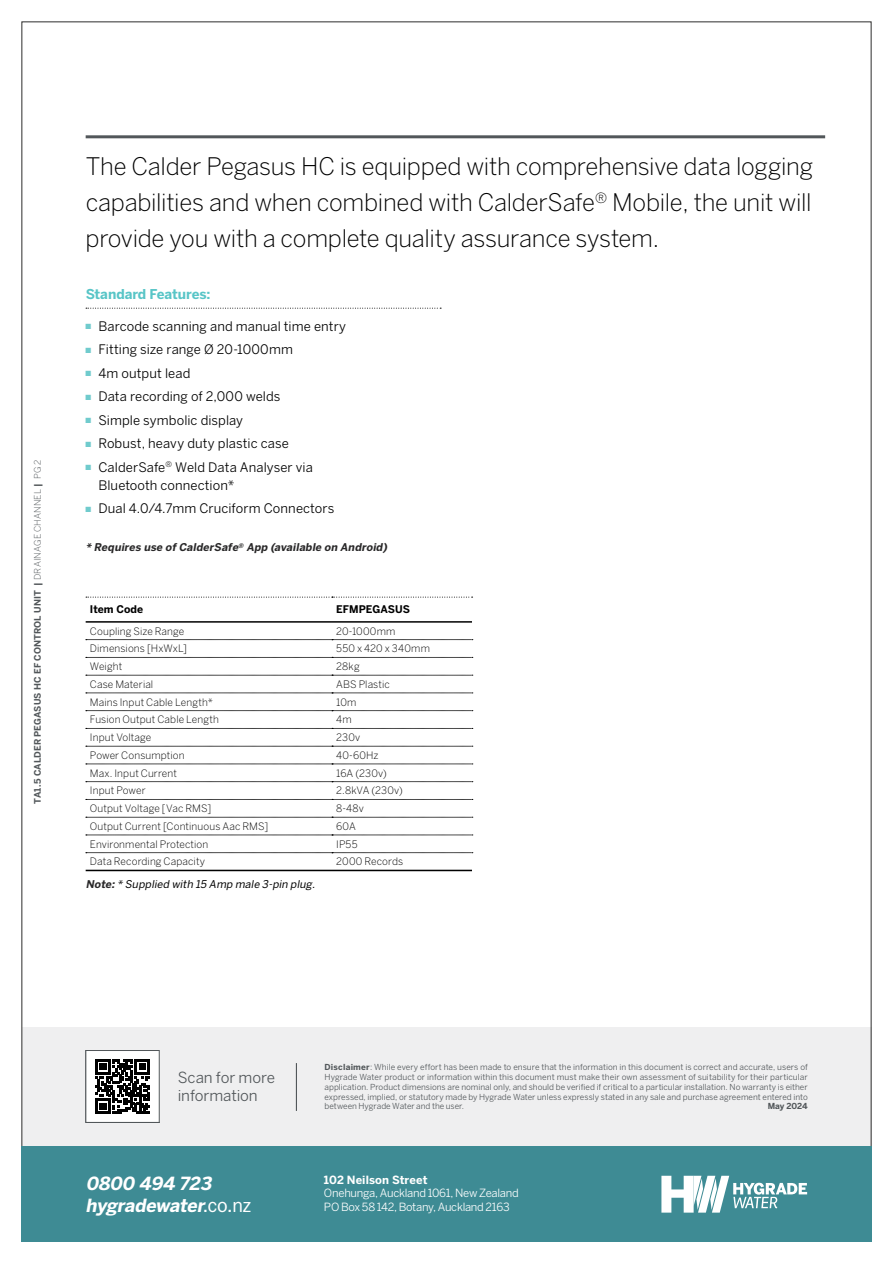
<style>
.page{position:relative;width:893px;height:1263px;background:#fff}
.page>*{position:absolute;margin:0;border:0;box-sizing:border-box;transform-origin:0 0}
.t1{font:300 24px/36px "Benton Sans";letter-spacing:-.015em;color:#000;text-align:justify}
.t2{font:italic 700 18px/22.5px "Benton Sans";color:#fff}
.t3{font:15.15px/18.3px "Benton Sans";letter-spacing:-.005em;color:#52575a}
.t4{font:700 13.5px "Benton Sans";letter-spacing:-.01em;color:#58c5c7}
.t5{font:13.05px/18.1px "Benton Sans";letter-spacing:.005em;color:#000}
.t6{font:11.25px/13.5px "Benton Sans";letter-spacing:-.025em;color:#fff}
.t7{font:700 11.25px "Benton Sans";letter-spacing:.01em;color:#fff}
.t8{font:italic 700 10.65px "Benton Sans";color:#292829}
.t9{font:italic 10.65px "Benton Sans";color:#000}
.t10{font:700 10.5px "Benton Sans";color:#000}
.t11{font:300 10.2px "Benton Sans";letter-spacing:.01em;color:#000}
.t12{font:700 9px "Benton Sans";letter-spacing:.01em;color:#52575a}
.t13{font:8.25px/9.8px "Benton Sans";color:#52575a;text-align:justify}
.t14{font:700 8.25px "Benton Sans";color:#52575a}
.s1{font-weight:300}
.s2{color:#70cbcd}
.s3{font-weight:700;color:#292829}
.s4{font-family:"ITC Franklin Gothic Std";font-weight:400;font-style:normal;font-size:19.65px}
.s5{font-weight:700}
</style>
<div class="page">
<div style="left:22px;top:1027px;width:849px;height:119px;background:#efeff0"></div>
<div style="left:21px;top:1147px;width:851px;height:95px;background:#3e8b94"></div>
<hr style="left:296px;top:1063px;width:1px;height:48px;background:#52575a">
<svg style="left:661px;top:1176px;width:146px;height:36px"></svg>
<div style="left:86px;top:1050px;width:73px;height:72px;background:#fff"></div>
<svg style="left:95px;top:1059px;width:55px;height:55px"></svg>
<hr style="left:86px;top:135px;width:739px;height:3px;background:#52575a">
<svg style="left:86px;top:308px;width:355px;height:1px"></svg>
<svg style="left:86px;top:639px;width:387px;height:1px"></svg>
<svg style="left:86px;top:657px;width:387px;height:1px"></svg>
<svg style="left:86px;top:675px;width:387px;height:1px"></svg>
<svg style="left:86px;top:693px;width:387px;height:1px"></svg>
<svg style="left:86px;top:710px;width:387px;height:1px"></svg>
<svg style="left:86px;top:728px;width:387px;height:1px"></svg>
<svg style="left:86px;top:746px;width:387px;height:1px"></svg>
<svg style="left:86px;top:764px;width:387px;height:1px"></svg>
<svg style="left:86px;top:781px;width:387px;height:1px"></svg>
<svg style="left:86px;top:799px;width:387px;height:1px"></svg>
<svg style="left:86px;top:817px;width:387px;height:1px"></svg>
<svg style="left:86px;top:835px;width:387px;height:1px"></svg>
<svg style="left:86px;top:852px;width:387px;height:1px"></svg>
<hr style="left:86px;top:870px;width:246px;height:1px;background:#000">
<hr style="left:332px;top:870px;width:140px;height:1px;background:#000">
<svg style="left:86px;top:597px;width:387px;height:1px"></svg>
<hr style="left:86px;top:621px;width:246px;height:2px;background:#000">
<hr style="left:332px;top:621px;width:140px;height:2px;background:#000">
<p class="t12" style="left:32px;top:803px;width:346px;rotate:-90deg">TA1.5 Calder Pegasus HC EF Control Unit | <span class="s1">DRAINAGE CHANNEL</span> | <span class="s1">PG 2</span></p>
<h1 class="t1" style="left:86px;top:148px;width:729px">The Calder Pegasus HC is equipped with comprehensive data logging capabilities and when combined with CalderSafe<sup>®</sup> Mobile, the unit will provide you with a complete quality assurance system.</h1>
<h3 class="t4" style="left:86px;top:286px;width:126px">Standard Features:</h3>
<h3 class="t5" style="left:86px;top:317px;width:262px"><span class="s2">■</span> Barcode scanning and manual time entry</h3>
<h3 class="t5" style="left:86px;top:340px;width:209px"><span class="s2">■</span> Fitting size range Ø 20-1000mm</h3>
<h3 class="t5" style="left:86px;top:364px;width:106px"><span class="s2">■</span> 4m output lead</h3>
<h3 class="t5" style="left:86px;top:387px;width:196px"><span class="s2">■</span> Data recording of 2,000 welds</h3>
<h3 class="t5" style="left:86px;top:411px;width:159px"><span class="s2">■</span> Simple symbolic display</h3>
<h3 class="t5" style="left:86px;top:434px;width:205px"><span class="s2">■</span> Robust, heavy duty plastic case</h3>
<h3 class="t5" style="left:98px;top:458px;width:216px;text-indent:-13px"><span class="s2">■</span> CalderSafe<sup>®</sup> Weld Data Analyser via<br>Bluetooth connection*</h3>
<h3 class="t5" style="left:86px;top:499px;width:250px"><span class="s2">■</span> Dual 4.0/4.7mm Cruciform Connectors</h3>
<p class="t8" style="left:86px;top:541px;width:305px">* Requires use of CalderSafe<sup>®</sup> App (available on Android)</p>
<p class="t10" style="left:90px;top:603px;width:55px">Item Code</p>
<p class="t10" style="left:336px;top:603px;width:75px">EFMPEGASUS</p>
<p class="t11" style="left:90px;top:625px;width:96px">Coupling Size Range</p>
<p class="t11" style="left:336px;top:625px;width:61px">20-1000mm</p>
<p class="t11" style="left:90px;top:642px;width:99px">Dimensions [HxWxL]</p>
<p class="t11" style="left:336px;top:642px;width:95px">550 x 420 x 340mm</p>
<p class="t11" style="left:90px;top:660px;width:34px">Weight</p>
<p class="t11" style="left:336px;top:660px;width:25px">28kg</p>
<p class="t11" style="left:90px;top:678px;width:65px">Case Material</p>
<p class="t11" style="left:336px;top:678px;width:55px">ABS Plastic</p>
<p class="t11" style="left:90px;top:696px;width:124px">Mains Input Cable Length*</p>
<p class="t11" style="left:336px;top:696px;width:22px">10m</p>
<p class="t11" style="left:90px;top:713px;width:131px">Fusion Output Cable Length</p>
<p class="t11" style="left:336px;top:713px;width:17px">4m</p>
<p class="t11" style="left:90px;top:731px;width:63px">Input Voltage</p>
<p class="t11" style="left:336px;top:731px;width:26px">230v</p>
<p class="t11" style="left:90px;top:749px;width:96px">Power Consumption</p>
<p class="t11" style="left:336px;top:749px;width:44px">40-60Hz</p>
<p class="t11" style="left:90px;top:767px;width:89px">Max. Input Current</p>
<p class="t11" style="left:336px;top:767px;width:52px">16A (230v)</p>
<p class="t11" style="left:90px;top:784px;width:57px">Input Power</p>
<p class="t11" style="left:336px;top:784px;width:68px">2.8kVA (230v)</p>
<p class="t11" style="left:90px;top:802px;width:123px">Output Voltage [Vac RMS]</p>
<p class="t11" style="left:336px;top:802px;width:29px">8-48v</p>
<p class="t11" style="left:90px;top:820px;width:180px">Output Current [Continuous Aac RMS]</p>
<p class="t11" style="left:336px;top:820px;width:21px">60A</p>
<p class="t11" style="left:90px;top:838px;width:120px">Environmental Protection</p>
<p class="t11" style="left:336px;top:838px;width:23px">IP55</p>
<p class="t11" style="left:90px;top:855px;width:117px">Data Recording Capacity</p>
<p class="t11" style="left:336px;top:855px;width:68px">2000 Records</p>
<p class="t9" style="left:86px;top:878px;width:233px"><span class="s3">Note:</span>* Supplied with 15 Amp male 3-pin plug.</p>
<h3 class="t3" style="left:178px;top:1068px;width:99px">Scan for more information</h3>
<h2 class="t2" style="left:86px;top:1172px;width:167px">0800 494 723 hygradewater<span class="s4">. c o . n z</span></h2>
<p class="t13" style="left:325px;top:1062px;width:485px"><span class="s5">Disclaimer</span>: While every effort has been made to ensure that the information in this document is correct and accurate, users of Hygrade Water product or information within this document must make their own assessment of suitability for their particular application. Product dimensions are nominal only, and should be verified if critical to a particular installation. No warranty is either expressed, implied, or statutory made by Hygrade Water unless expressly stated in any sale and purchase agreement entered into between Hygrade Water and the user.</p>
<p class="t14" style="left:768px;top:1101px;width:42px">May 2024</p>
<h3 class="t7" style="left:324px;top:1173px;width:105px">102 Neilson Street</h3>
<h3 class="t6" style="left:324px;top:1186px;width:196px">Onehunga, Auckland 1061, New Zealand<br>PO Box 58 142, Botany, Auckland 2163</h3>
</div>
